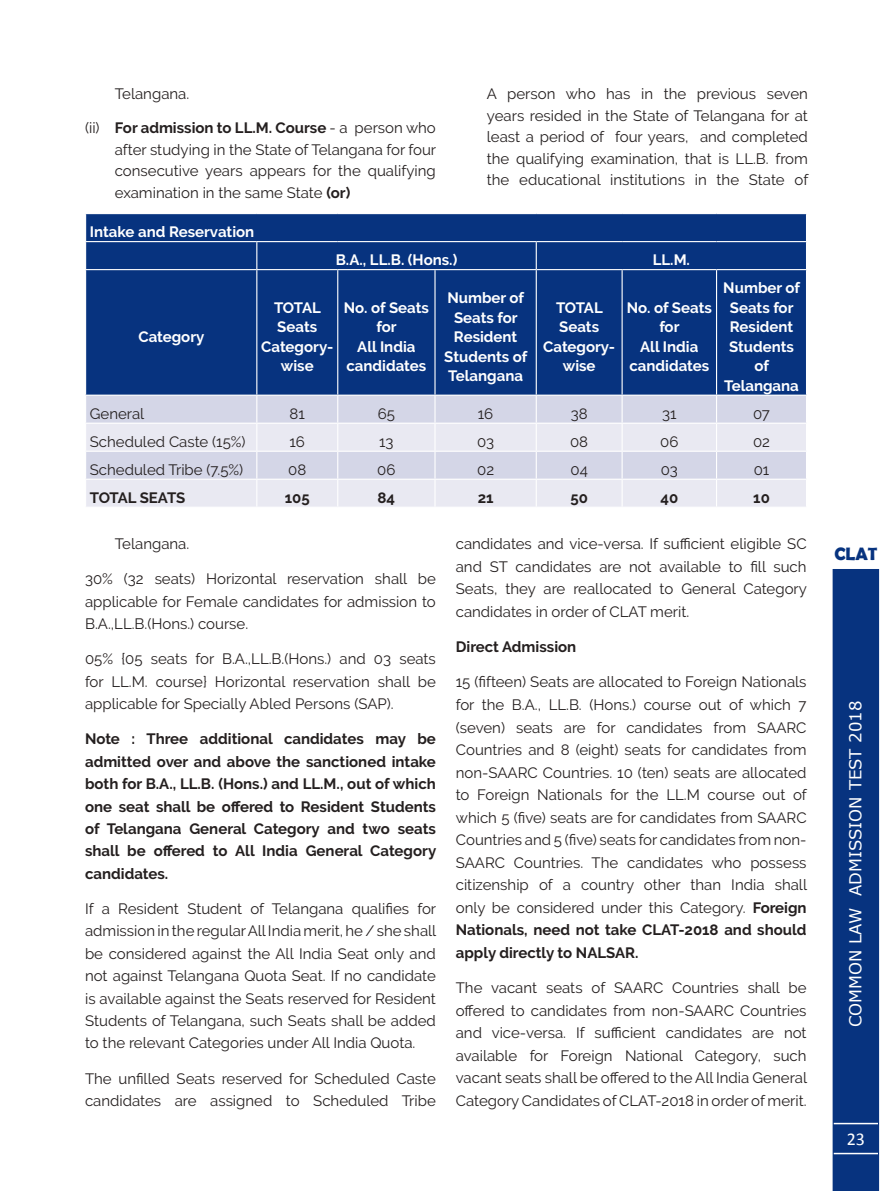
<style>
.page{position:relative;width:893px;height:1191px;background:#fff}
.page>*{position:absolute;margin:0;border:0;box-sizing:border-box;transform-origin:0 0}
.t1{font:700 18px "Berlin Sans FB Demi";color:#07337f}
.t2{font:18px "Calibri";color:#fff}
.t3{font:16.5px "MS Reference Sans Serif";color:#fff}
.t4{font:15px/22.5px "Raleway";color:#241f1f;text-align:justify}
.t5{font:700 15px/22.4px "Raleway";color:#241f1f;text-align:justify}
.t6{font:700 15px/19.5px "Raleway";color:#fff;text-align:center}
.s1{font-weight:700}
</style>
<div class="page">
<div style="left:832px;top:569px;width:48px;height:622px;background:#07337f"></div>
<hr style="left:834px;top:1122px;width:44px;height:2px;background:#fff">
<hr style="left:834px;top:1152px;width:44px;height:2px;background:#fff">
<div style="left:86px;top:214px;width:720px;height:180px;background:#07337f"></div>
<div style="left:86px;top:396px;width:720px;height:26px;background:#d4d6e7"></div>
<svg style="left:86px;top:424px;width:720px;height:82px;background:#e2e2ee"></svg>
<hr style="left:85px;top:241px;width:172px;height:1px;background:#fff">
<hr style="left:257px;top:241px;width:81px;height:1px;background:#fff">
<svg style="left:256px;top:242px;width:1px;height:27px"></svg>
<hr style="left:338px;top:241px;width:97px;height:1px;background:#fff">
<hr style="left:435px;top:241px;width:101px;height:1px;background:#fff">
<hr style="left:536px;top:241px;width:86px;height:1px;background:#fff">
<svg style="left:536px;top:242px;width:1px;height:27px"></svg>
<hr style="left:622px;top:241px;width:94px;height:1px;background:#fff">
<hr style="left:716px;top:241px;width:91px;height:1px;background:#fff">
<hr style="left:85px;top:269px;width:172px;height:1px;background:#fff">
<hr style="left:257px;top:269px;width:81px;height:1px;background:#fff">
<hr style="left:256px;top:270px;width:1px;height:124px;background:#fff">
<hr style="left:338px;top:269px;width:97px;height:1px;background:#fff">
<hr style="left:337px;top:270px;width:1px;height:124px;background:#fff">
<hr style="left:435px;top:269px;width:101px;height:1px;background:#fff">
<hr style="left:434px;top:270px;width:2px;height:124px;background:#fff">
<hr style="left:536px;top:269px;width:86px;height:1px;background:#fff">
<hr style="left:536px;top:270px;width:1px;height:124px;background:#fff">
<hr style="left:622px;top:269px;width:94px;height:1px;background:#fff">
<hr style="left:622px;top:270px;width:1px;height:124px;background:#fff">
<hr style="left:716px;top:269px;width:91px;height:1px;background:#fff">
<hr style="left:716px;top:270px;width:1px;height:124px;background:#fff">
<hr style="left:434px;top:396px;width:2px;height:26px;background:#fff">
<hr style="left:434px;top:424px;width:2px;height:26px;background:#fff">
<hr style="left:85px;top:450px;width:172px;height:2px;background:#fff">
<hr style="left:257px;top:450px;width:81px;height:2px;background:#fff">
<hr style="left:338px;top:450px;width:97px;height:2px;background:#fff">
<hr style="left:435px;top:450px;width:101px;height:2px;background:#fff">
<hr style="left:434px;top:452px;width:2px;height:26px;background:#fff">
<hr style="left:536px;top:450px;width:86px;height:2px;background:#fff">
<hr style="left:622px;top:450px;width:94px;height:2px;background:#fff">
<hr style="left:716px;top:450px;width:91px;height:2px;background:#fff">
<hr style="left:85px;top:478px;width:172px;height:2px;background:#fff">
<hr style="left:257px;top:478px;width:81px;height:2px;background:#fff">
<svg style="left:256px;top:396px;width:1px;height:110px"></svg>
<hr style="left:338px;top:478px;width:97px;height:2px;background:#fff">
<svg style="left:337px;top:396px;width:1px;height:110px"></svg>
<hr style="left:435px;top:478px;width:101px;height:2px;background:#fff">
<hr style="left:434px;top:480px;width:2px;height:26px;background:#fff">
<hr style="left:536px;top:478px;width:86px;height:2px;background:#fff">
<svg style="left:536px;top:396px;width:1px;height:110px"></svg>
<hr style="left:622px;top:478px;width:94px;height:2px;background:#fff">
<svg style="left:622px;top:396px;width:1px;height:110px"></svg>
<hr style="left:716px;top:478px;width:91px;height:2px;background:#fff">
<svg style="left:716px;top:396px;width:1px;height:110px"></svg>
<p class="t4" style="left:115px;top:83px;width:76px">Telangana.</p>
<p class="t4" style="left:115px;top:117px;width:323px;line-height:21.5px;text-indent:-30px">(ii) <span class="s1">For admission to LL.M. Course</span> - a person who after studying in the State of Telangana for four consecutive years appears for the qualifying examination in the same State <span class="s1">(or)</span></p>
<p class="t6" style="left:90px;top:222px;width:166px">Intake and Reservation</p>
<p class="t4" style="left:487px;top:83px;width:323px;line-height:21.5px">A person who has in the previous seven years resided in the State of Telangana for at least a period of four years, and completed the qualifying examination, that is LL.B. from the educational institutions in the State of</p>
<p class="t6" style="left:138px;top:327px;width:68px">Category</p>
<p class="t6" style="left:336px;top:250px;width:123px">B.A., LL.B. (Hons.)</p>
<p class="t6" style="left:653px;top:250px;width:39px">LL.M.</p>
<p class="t6" style="left:261px;top:298px;width:74px">TOTAL<br>Seats<br>Category&shy;wise</p>
<p class="t6" style="left:344px;top:298px;width:87px">No. of Seats for<br>All India candidates</p>
<p class="t6" style="left:444px;top:288px;width:85px">Number of<br>Seats for<br>Resident<br>Students of<br>Telangana</p>
<p class="t6" style="left:543px;top:298px;width:74px">TOTAL<br>Seats<br>Category&shy;wise</p>
<p class="t6" style="left:627px;top:298px;width:87px">No. of Seats for<br>All India candidates</p>
<p class="t6" style="left:723px;top:278px;width:78px">Number of<br>Seats for<br>Resident<br>Students of<br>Telangana</p>
<p class="t4" style="left:90px;top:402px;width:56px">General</p>
<p class="t4" style="left:290px;top:402px;width:17px">81</p>
<p class="t4" style="left:378px;top:402px;width:19px">65</p>
<p class="t4" style="left:478px;top:402px;width:17px">16</p>
<p class="t4" style="left:571px;top:402px;width:18px">38</p>
<p class="t4" style="left:662px;top:402px;width:16px">31</p>
<p class="t4" style="left:753px;top:402px;width:18px">07</p>
<p class="t4" style="left:90px;top:430px;width:157px">Scheduled Caste (15%)</p>
<p class="t4" style="left:290px;top:430px;width:17px">16</p>
<p class="t4" style="left:379px;top:430px;width:16px">13</p>
<p class="t4" style="left:477px;top:430px;width:19px">03</p>
<p class="t4" style="left:570px;top:430px;width:20px">08</p>
<p class="t4" style="left:660px;top:430px;width:20px">06</p>
<p class="t4" style="left:753px;top:430px;width:18px">02</p>
<p class="t4" style="left:90px;top:458px;width:155px">Scheduled Tribe (7.5%)</p>
<p class="t4" style="left:288px;top:458px;width:20px">08</p>
<p class="t4" style="left:377px;top:458px;width:20px">06</p>
<p class="t4" style="left:477px;top:458px;width:18px">02</p>
<p class="t4" style="left:570px;top:458px;width:19px">04</p>
<p class="t4" style="left:661px;top:458px;width:19px">03</p>
<p class="t4" style="left:754px;top:458px;width:17px">01</p>
<p class="t5" style="left:90px;top:486px;width:97px">TOTAL SEATS</p>
<p class="t5" style="left:285px;top:486px;width:26px">105</p>
<p class="t5" style="left:378px;top:486px;width:19px">84</p>
<p class="t5" style="left:478px;top:486px;width:17px">21</p>
<p class="t5" style="left:570px;top:486px;width:19px">50</p>
<p class="t5" style="left:660px;top:486px;width:19px">40</p>
<p class="t5" style="left:753px;top:486px;width:18px">10</p>
<p class="t4" style="left:115px;top:532px;width:76px">Telangana.</p>
<p class="t4" style="left:85px;top:568px;width:352px">30% (32 seats) Horizontal reservation shall be applicable for Female candidates for admission to B.A.,LL.B.(Hons.) course.</p>
<p class="t4" style="left:85px;top:648px;width:352px">05% {05 seats for B.A.,LL.B.(Hons.) and 03 seats for LL.M. course} Horizontal reservation shall be applicable for Specially Abled Persons (SAP).</p>
<p class="t5" style="left:85px;top:728px;width:353px">Note : Three additional candidates may be admitted over and above the sanctioned intake both for B.A., LL.B. (Hons.) and LL.M., out of which one seat shall be offered to Resident Students of Telangana General Category and two seats shall be offered to All India General Category candidates.</p>
<p class="t4" style="left:85px;top:897px;width:353px">If a Resident Student of Telangana qualifies for admission in the regular All India merit, he / she shall be considered against the All India Seat only and not against Telangana Quota Seat. If no candidate is available against the Seats reserved for Resident Students of Telangana, such Seats shall be added to the relevant Categories under All India Quota.</p>
<p class="t4" style="left:85px;top:1067px;width:352px">The unfilled Seats reserved for Scheduled Caste candidates are assigned to Scheduled Tribe</p>
<p class="t4" style="left:456px;top:532px;width:353px">candidates and vice-versa. If sufficient eligible SC and ST candidates are not available to fill such Seats, they are reallocated to General Category candidates in order of CLAT merit.</p>
<p class="t5" style="left:456px;top:636px;width:122px">Direct Admission</p>
<p class="t4" style="left:456px;top:671px;width:353px">15 (fifteen) Seats are allocated to Foreign Nationals for the B.A., LL.B. (Hons.) course out of which 7 (seven) seats are for candidates from SAARC Countries and 8 (eight) seats for candidates from non-SAARC Countries. 10 (ten) seats are allocated to Foreign Nationals for the LL.M course out of which 5 (five) seats are for candidates from SAARC Countries and 5 (five) seats for candidates from non-SAARC Countries. The candidates who possess citizenship of a country other than India shall only be considered under this Category. <span class="s1">Foreign Nationals, need not take CLAT-2018 and should apply directly to NALSAR.</span></p>
<p class="t4" style="left:456px;top:976px;width:353px">The vacant seats of SAARC Countries shall be offered to candidates from non-SAARC Countries and vice-versa. If sufficient candidates are not available for Foreign National Category, such vacant seats shall be offered to the All India General Category Candidates of CLAT-2018 in order of merit.</p>
<p class="t1" style="left:834px;top:543px;width:45px">CLAT</p>
<p class="t3" style="left:845px;top:1027px;width:328px;rotate:-90deg">COMMON LAW ADMISSION TEST 2018</p>
<p class="t2" style="left:847px;top:1128px;width:20px">23</p>
</div>
